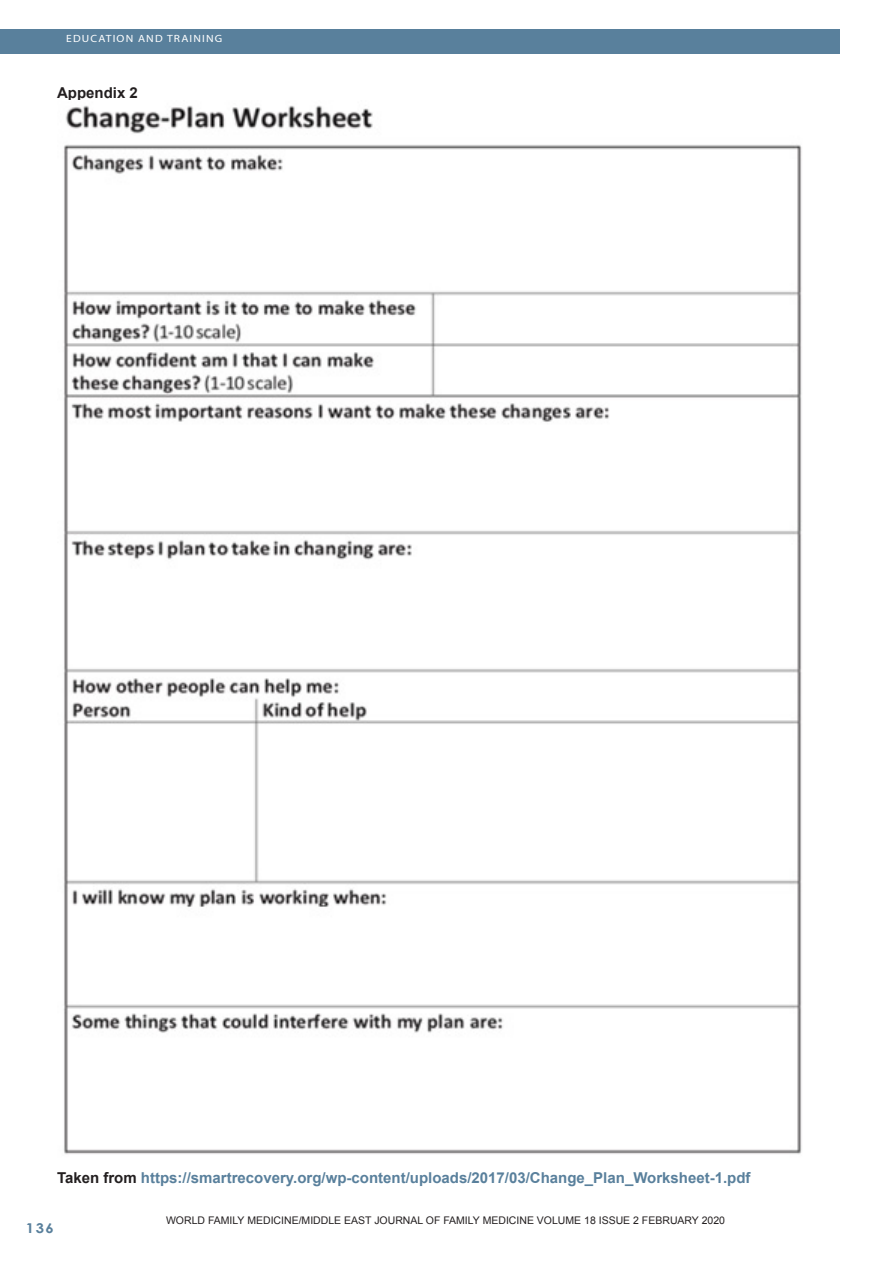
<style>
.page{position:relative;width:893px;height:1263px;background:#fff}
.page>*{position:absolute;margin:0;border:0;box-sizing:border-box;transform-origin:0 0}
.Footnote_Text{font:700 15px "Arial";color:#59809c}
.Footnote_Text-2{font:700 15px "Arial";color:#231f20}
.t1{font:700 13.5px "Century Gothic";color:#59809c;scale:1.1 1}
.Footnote_Text-3{font:10.5px "Arial";color:#231f20}
.t2{font:10.5px "Myriad";letter-spacing:.1em;color:#fff;scale:1.1 1}
.s1{color:#231f20}
</style>
<div class="page">
<div style="left:0;top:30px;width:840px;height:24px;background:#59809c"></div>
<img style="left:63px;top:105px;width:739px;height:1049px">
<p class="t2" style="left:66px;top:34px;width:143px">EDUCATION AND TRAINING</p>
<p class="Footnote_Text-2" style="left:57px;top:83px;width:82px">Appendix 2</p>
<p class="Footnote_Text" style="left:57px;top:1167px;width:695px"><span class="s1">Taken from</span> https://smartrecovery.org/wp-content/uploads/2017/03/Change_Plan_Worksheet-1.pdf</p>
<p class="t1" style="left:26px;top:1217px;width:27px">136</p>
<p class="Footnote_Text-3" style="left:166px;top:1214px;width:560px">WORLD FAMILY MEDICINE/MIDDLE EAST JOURNAL OF FAMILY MEDICINE VOLUME 18 ISSUE 2 FEBRUARY 2020</p>
</div>
